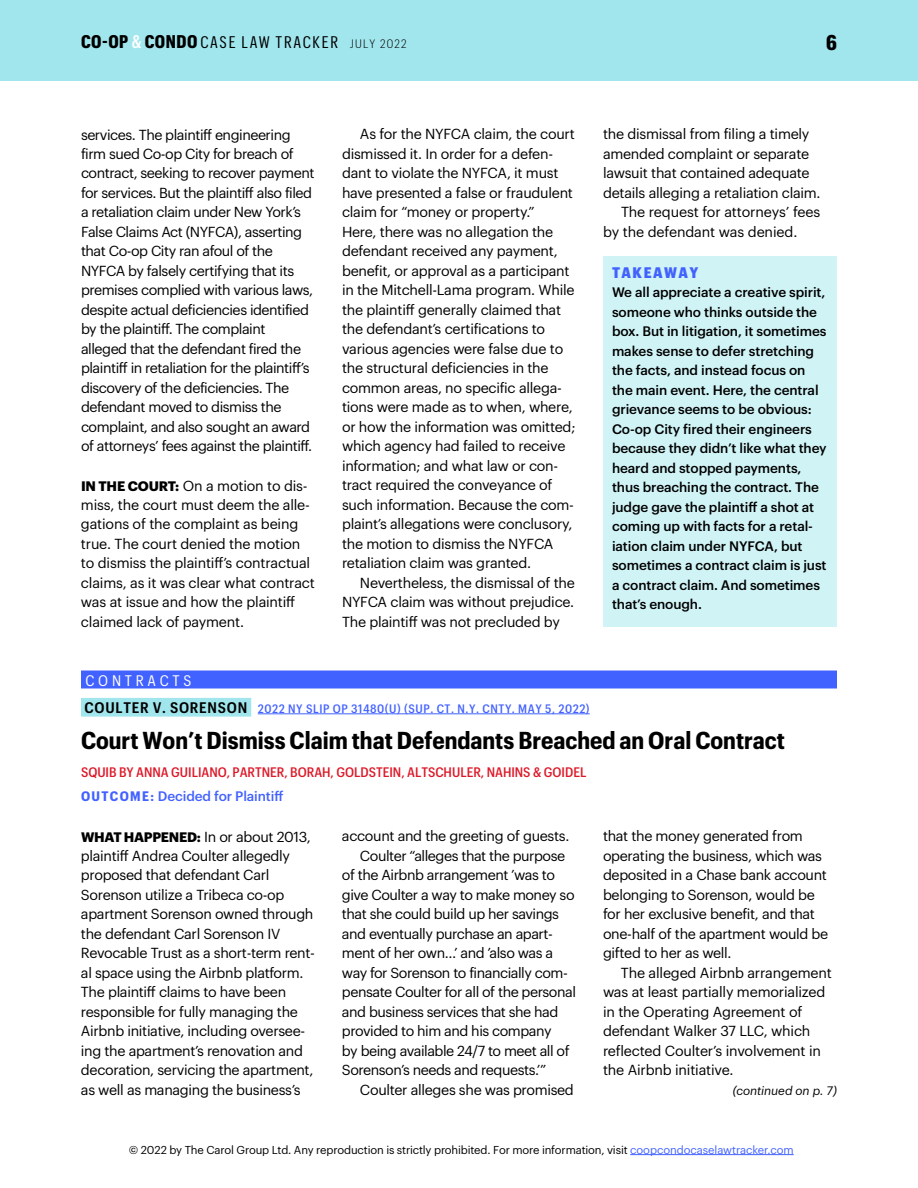
<style>
.page{position:relative;width:918px;height:1188px;background:#fff}
.page>*{position:absolute;margin:0;border:0;box-sizing:border-box;transform-origin:0 0}
.t1{font:700 24px "Graphik Compact";color:#000}
.t2{font:700 21px "Graphik Cond";color:#000}
.t3{font:16.5px "Graphik Cond";letter-spacing:.105em;color:#000}
.t4{font:15px "Graphik Compact";letter-spacing:.25em;color:#fff}
.t5{font:900 15px "Graphik Compact";letter-spacing:.1em;color:#4262ff}
.t6{font:14.25px/19.5px "Graphik";letter-spacing:-.025em;color:#000}
.t7{font:500 13.5px/19.5px "Graphik";letter-spacing:-.005em;color:#000}
.t8{font:500 13.5px "Graphik Compact";color:#dd1929}
.t9{font:500 13.5px "Graphik";letter-spacing:-.005em;color:#4262ff}
.t10{font:500 12px "Graphik Compact";letter-spacing:.05em;color:#4262ff}
.t11{font:italic 12px "Graphik";color:#000}
.t12{font:11.25px "Graphik";letter-spacing:-.01em;color:#000}
.s1{font-weight:700;font-size:18px}
.s2{font-weight:500;font-size:18px;color:#fff}
.s3{font-family:"Graphik Compact";font-weight:300;font-size:12px}
.s4{font-weight:700;font-size:13.5px}
.s5{font-weight:600;font-size:15px;color:#000}
.s6{font-family:"Graphik Compact";font-weight:700}
.s7{color:#4262ff}
</style>
<div class="page">
<div style="left:0;top:0;width:918px;height:81px;background:#a1e6ed"></div>
<hr style="left:630px;top:1154px;width:164px;height:1px;background:#4262ff">
<div style="left:603px;top:256px;width:234px;height:371px;background:#d0f3f6"></div>
<div style="left:81px;top:670px;width:756px;height:18px;background:#4262ff"></div>
<div style="left:81px;top:698px;width:170px;height:19px;background:#a1e6ed"></div>
<hr style="left:258px;top:714px;width:332px;height:1px;background:#4262ff">
<p class="t3" style="left:81px;top:32px;width:327px"><span class="s1">CO-OP</span> <span class="s2">&amp;</span> <span class="s1">CONDO</span> CASE LAW TRACKER <span class="s3">JULY 2022</span></p>
<h2 class="t2" style="left:826px;top:30px;width:12px">6</h2>
<p class="t6" style="left:81px;top:123px;width:235px">services. The plaintiff engineering firm sued Co-op City for breach of contract, seeking to recover payment for services. But the plaintiff also filed a retaliation claim under New York’s False Claims Act (NYFCA), asserting that Co-op City ran afoul of the NYFCA by falsely certifying that its premises complied with various laws, despite actual deficiencies identified by the plaintiff. The complaint alleged that the defendant fired the plaintiff in retaliation for the plaintiff’s discovery of the deficiencies. The defendant moved to dismiss the complaint, and also sought an award of attorneys’ fees against the plaintiff.</p>
<p class="t6" style="left:81px;top:474px;width:235px"><span class="s4">IN THE COURT:</span> On a motion to dis&shy;miss, the court must deem the alle&shy;gations of the complaint as being true. The court denied the motion to dismiss the plaintiff’s contractual claims, as it was clear what contract was at issue and how the plaintiff claimed lack of payment.</p>
<p class="t6" style="left:342px;top:123px;width:235px;text-indent:18px">As for the NYFCA claim, the court dismissed it. In order for a defen&shy;dant to violate the NYFCA, it must have presented a false or fraudulent claim for “money or property.”<br>Here, there was no allegation the defendant received any payment, benefit, or approval as a participant in the Mitchell-Lama program. While the plaintiff generally claimed that the defendant’s certifications to various agencies were false due to the structural deficiencies in the common areas, no specific allega&shy;tions were made as to when, where, or how the information was omitted; which agency had failed to receive information; and what law or con&shy;tract required the conveyance of such information. Because the com&shy;plaint’s allegations were conclusory, the motion to dismiss the NYFCA retaliation claim was granted.</p>
<p class="t6" style="left:342px;top:572px;width:235px;text-align:justify;text-indent:18px">Nevertheless, the dismissal of the NYFCA claim was without prejudice.<br>The plaintiff was not precluded by</p>
<p class="t6" style="left:603px;top:123px;width:208px">the dismissal from filing a timely</p>
<p class="t6" style="left:603px;top:143px;width:208px">amended complaint or separate</p>
<p class="t6" style="left:603px;top:162px;width:208px">lawsuit that contained adequate</p>
<p class="t6" style="left:603px;top:182px;width:219px">details alleging a retaliation claim.</p>
<p class="t6" style="left:621px;top:201px;width:201px">The request for attorneys’ fees</p>
<p class="t6" style="left:603px;top:221px;width:196px">by the defendant was denied.</p>
<p class="t5" style="left:612px;top:261px;width:88px">TAKEAWAY</p>
<p class="t7" style="left:612px;top:282px;width:216px">We all appreciate a creative spirit, someone who thinks outside the box. But in litigation, it sometimes makes sense to defer stretching the facts, and instead focus on the main event. Here, the central grievance seems to be obvious:<br>Co-op City fired their engineers because they didn’t like what they heard and stopped payments, thus breaching the contract. The judge gave the plaintiff a shot at coming up with facts for a retal&shy;iation claim under NYFCA, but sometimes a contract claim is just a contract claim. And sometimes that’s enough.</p>
<p class="t4" style="left:86px;top:669px;width:108px">CONTRACTS</p>
<p class="t10" style="left:84px;top:699px;width:507px"><span class="s5">COULTER V. SORENSON</span> 2022 NY SLIP OP 31480(U) (SUP. CT. N.Y. CNTY. MAY 5, 2022)</p>
<h1 class="t1" style="left:81px;top:722px;width:706px">Court Won’t Dismiss Claim that Defendants Breached an Oral Contract</h1>
<p class="t8" style="left:81px;top:762px;width:507px">SQUIB BY ANNA GUILIANO, PARTNER, BORAH, GOLDSTEIN, ALTSCHULER, NAHINS &amp; GOIDEL</p>
<p class="t9" style="left:81px;top:786px;width:204px"><span class="s6">OUTCOME:</span> Decided for Plaintiff</p>
<p class="t6" style="left:81px;top:825px;width:235px"><span class="s4">WHAT HAPPENED:</span> In or about 2013, plaintiff Andrea Coulter allegedly proposed that defendant Carl Sorenson utilize a Tribeca co-op apartment Sorenson owned through the defendant Carl Sorenson IV Revocable Trust as a short-term rent&shy;al space using the Airbnb platform.<br>The plaintiff claims to have been responsible for fully managing the Airbnb initiative, including oversee&shy;ing the apartment’s renovation and decoration, servicing the apartment, as well as managing the business’s</p>
<p class="t6" style="left:342px;top:825px;width:229px">account and the greeting of guests.</p>
<p class="t6" style="left:603px;top:825px;width:227px">that the money generated from operating the business, which was deposited in a Chase bank account belonging to Sorenson, would be for her exclusive benefit, and that one-half of the apartment would be gifted to her as well.</p>
<p class="t6" style="left:603px;top:962px;width:230px;text-indent:18px">The alleged Airbnb arrangement was at least partially memorialized in the Operating Agreement of defendant Walker 37 LLC, which reflected Coulter’s involvement in the Airbnb initiative.</p>
<p class="t6" style="left:360px;top:845px;width:207px">Coulter “alleges that the purpose</p>
<p class="t6" style="left:342px;top:864px;width:214px">of the Airbnb arrangement ’was to</p>
<p class="t6" style="left:342px;top:884px;width:234px">give Coulter a way to make money so</p>
<p class="t6" style="left:342px;top:903px;width:219px">that she could build up her savings</p>
<p class="t6" style="left:342px;top:923px;width:212px">and eventually purchase an apart-</p>
<p class="t6" style="left:342px;top:942px;width:213px">ment of her own…’ and ’also was a</p>
<p class="t6" style="left:342px;top:962px;width:227px">way for Sorenson to financially com-</p>
<p class="t6" style="left:342px;top:981px;width:235px">pensate Coulter for all of the personal</p>
<p class="t6" style="left:342px;top:1001px;width:218px">and business services that she had</p>
<p class="t6" style="left:342px;top:1020px;width:211px">provided to him and his company</p>
<p class="t6" style="left:342px;top:1040px;width:229px">by being available 24/7 to meet all of</p>
<p class="t6" style="left:342px;top:1059px;width:206px">Sorenson’s needs and requests.’”</p>
<p class="t6" style="left:360px;top:1079px;width:215px">Coulter alleges she was promised</p>
<p class="t11" style="left:733px;top:1082px;width:106px">(continued on p. 7)</p>
<p class="t12" style="left:129px;top:1141px;width:666px">© 2022 by The Carol Group Ltd. Any reproduction is strictly prohibited. For more information, visit <span class="s7">coopcondocaselawtracker.com</span></p>
</div>
